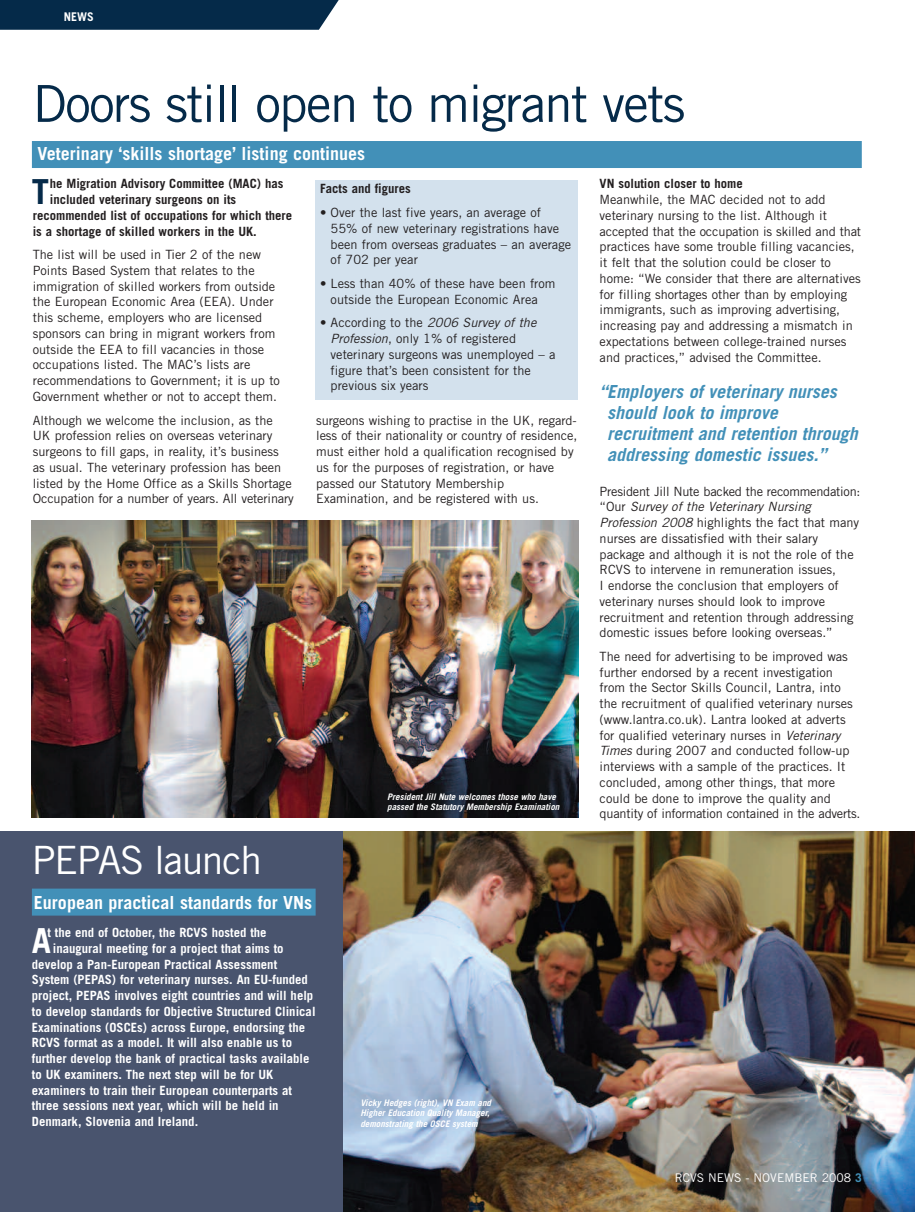
<style>
.page{position:relative;width:915px;height:1212px;background:#fff}
.page>*{position:absolute;margin:0;border:0;box-sizing:border-box;transform-origin:0 0}
.t1{font:51px "Trade Gothic";letter-spacing:-.03em;color:#052a49}
.t2{font:39px "Trade Gothic";letter-spacing:-.035em;color:#fff}
.t3{font:700 34.5px "Trade Gothic";color:#052a49}
.t4{font:700 34.5px "Trade Gothic";color:#fff}
.t5{font:italic 700 18px/21px "Trade Gothic";color:#4290b8}
.t6{font:700 18px "Trade Gothic";color:#fff}
.t7{font:12.75px/15.8px "Trade Gothic";color:#231f20}
.t8{font:700 12.75px "Trade Gothic";color:#fff}
.t9{font:700 12.75px "Trade Gothic";color:#231f20}
.t10{font:12px "Trade Gothic";color:#fff}
.t11{font:700 12px "Trade Gothic";color:#fff}
.t12{font:italic 700 9px/10.5px "Trade Gothic";color:#fff}
.s1{font-style:italic}
.s2{font-weight:700;color:#4290b8}
</style>
<div class="page">
<div style="left:0;top:831px;width:348px;height:381px;background:#49546e"></div>
<img style="left:343px;top:831px;width:571px;height:381px">
<div style="left:0;top:0;width:339px;height:30px;background:#052a49"></div>
<div style="left:32px;top:888px;width:283px;height:27px;background:#4290b8"></div>
<div style="left:32px;top:141px;width:829px;height:27px;background:#4290b8"></div>
<img style="left:32px;top:520px;width:546px;height:298px">
<div style="left:315px;top:180px;width:263px;height:220px;background:#d3e1ed"></div>
<p class="t11" style="left:64px;top:13px;width:32px">NEWS</p>
<h1 class="t1" style="left:33px;top:85px;width:653px">Doors still open to migrant vets</h1>
<h3 class="t6" style="left:38px;top:147px;width:329px">Veterinary ‘skills shortage’ listing continues</h3>
<h3 class="t3" style="left:32px;top:179px;width:19px">T</h3>
<p class="t9" style="left:599px;top:179px;width:145px">VN solution closer to home</p>
<p class="t7" style="left:599px;top:193px;width:263px">Meanwhile, the MAC decided not to add veterinary nursing to the list. Although it accepted that the occupation is skilled and that practices have some trouble filling vacancies, it felt that the solution could be closer to home: “We consider that there are alternatives for filling shortages other than by employing immigrants, such as improving advertising, increasing pay and addressing a mismatch in expectations between college-trained nurses and practices,” advised the Committee.</p>
<p class="t9" style="left:50px;top:179px;width:235px">he Migration Advisory Committee (MAC) has</p>
<p class="t9" style="left:50px;top:195px;width:188px">included veterinary surgeons on its</p>
<p class="t9" style="left:33px;top:211px;width:261px">recommended list of occupations for which there</p>
<p class="t9" style="left:33px;top:226px;width:225px">is a shortage of skilled workers in the UK.</p>
<p class="t7" style="left:33px;top:248px;width:248px">The list will be used in Tier 2 of the new Points Based System that relates to the immigration of skilled workers from outside the European Economic Area (EEA). Under this scheme, employers who are licensed sponsors can bring in migrant workers from outside the EEA to fill vacancies in those occupations listed. The MAC’s lists are recommendations to Government; it is up to Government whether or not to accept them.</p>
<p class="t7" style="left:33px;top:413px;width:262px">Although we welcome the inclusion, as the<br>UK profession relies on overseas veterinary surgeons to fill gaps, in reality, it’s business as usual. The veterinary profession has been listed by the Home Office as a Skills Shortage Occupation for a number of years. All veterinary</p>
<p class="t7" style="left:316px;top:413px;width:262px">surgeons wishing to practise in the UK, regard&shy;less of their nationality or country of residence, must either hold a qualification recognised by us for the purposes of registration, or have passed our Statutory Membership Examination, and be registered with us.</p>
<p class="t9" style="left:320px;top:184px;width:92px">Facts and figures</p>
<p class="t7" style="left:330px;top:206px;width:242px;text-indent:-10px">• Over the last five years, an average of 55% of new veterinary registrations have been from overseas graduates – an average of 702 per year</p>
<p class="t7" style="left:320px;top:277px;width:237px;text-align:center">• Less than 40% of these have been from outside the European Economic Area</p>
<p class="t7" style="left:330px;top:316px;width:226px;text-indent:-10px">• According to the <span class="s1">2006 Survey of the Profession</span>, only 1% of registered veterinary surgeons was unemployed – a figure that’s been consistent for the previous six years</p>
<h3 class="t5" style="left:607px;top:382px;width:252px;text-indent:-8px">“Employers of veterinary nurses should look to improve recruitment and retention through addressing domestic issues.”</h3>
<p class="t7" style="left:599px;top:484px;width:262px">President Jill Nute backed the recommendation: “Our <span class="s1">Survey of the Veterinary Nursing Profession 2008</span> highlights the fact that many nurses are dissatisfied with their salary package and although it is not the role of the RCVS to intervene in remuneration issues,<br>I endorse the conclusion that employers of veterinary nurses should look to improve recruitment and retention through addressing domestic issues before looking overseas.”</p>
<p class="t7" style="left:599px;top:650px;width:262px">The need for advertising to be improved was further endorsed by a recent investigation from the Sector Skills Council, Lantra, into the recruitment of qualified veterinary nurses (www.lantra.co.uk). Lantra looked at adverts for qualified veterinary nurses in <span class="s1">Veterinary Times</span> during 2007 and conducted follow-up interviews with a sample of the practices. It concluded, among other things, that more could be done to improve the quality and quantity of information contained in the adverts.</p>
<p class="t12" style="left:387px;top:792px;width:174px">President Jill Nute welcomes those who have passed the Statutory Membership Examination</p>
<h2 class="t2" style="left:32px;top:845px;width:231px">PEPAS launch</h2>
<h3 class="t6" style="left:34px;top:896px;width:280px">European practical standards for VNs</h3>
<p class="t8" style="left:47px;top:928px;width:220px">t the end of October, the RCVS hosted the</p>
<p class="t8" style="left:53px;top:944px;width:232px">inaugural meeting for a project that aims to</p>
<p class="t8" style="left:32px;top:959px;width:247px">develop a Pan-European Practical Assessment</p>
<p class="t8" style="left:32px;top:975px;width:277px">System (PEPAS) for veterinary nurses. An EU-funded</p>
<p class="t8" style="left:32px;top:991px;width:283px">project, PEPAS involves eight countries and will help</p>
<p class="t8" style="left:32px;top:1007px;width:285px">to develop standards for Objective Structured Clinical</p>
<p class="t8" style="left:32px;top:1022px;width:275px">Examinations (OSCEs) across Europe, endorsing the</p>
<p class="t8" style="left:32px;top:1038px;width:262px">RCVS format as a model. It will also enable us to</p>
<p class="t8" style="left:32px;top:1054px;width:279px">further develop the bank of practical tasks available</p>
<p class="t8" style="left:32px;top:1070px;width:243px">to UK examiners. The next step will be for UK</p>
<p class="t8" style="left:32px;top:1085px;width:261px">examiners to train their European counterparts at</p>
<p class="t8" style="left:32px;top:1101px;width:248px">three sessions next year, which will be held in</p>
<p class="t8" style="left:32px;top:1117px;width:168px">Denmark, Slovenia and Ireland.</p>
<h3 class="t4" style="left:32px;top:928px;width:21px">A</h3>
<p class="t12" style="left:360px;top:1098px;width:132px">Vicky Hedges (right), VN Exam and<br>Higher Education Quality Manager, demonstrating the OSCE system</p>
<p class="t10" style="left:674px;top:1174px;width:188px">RCVS NEWS - NOVEMBER 2008 <span class="s2">3</span></p>
</div>
